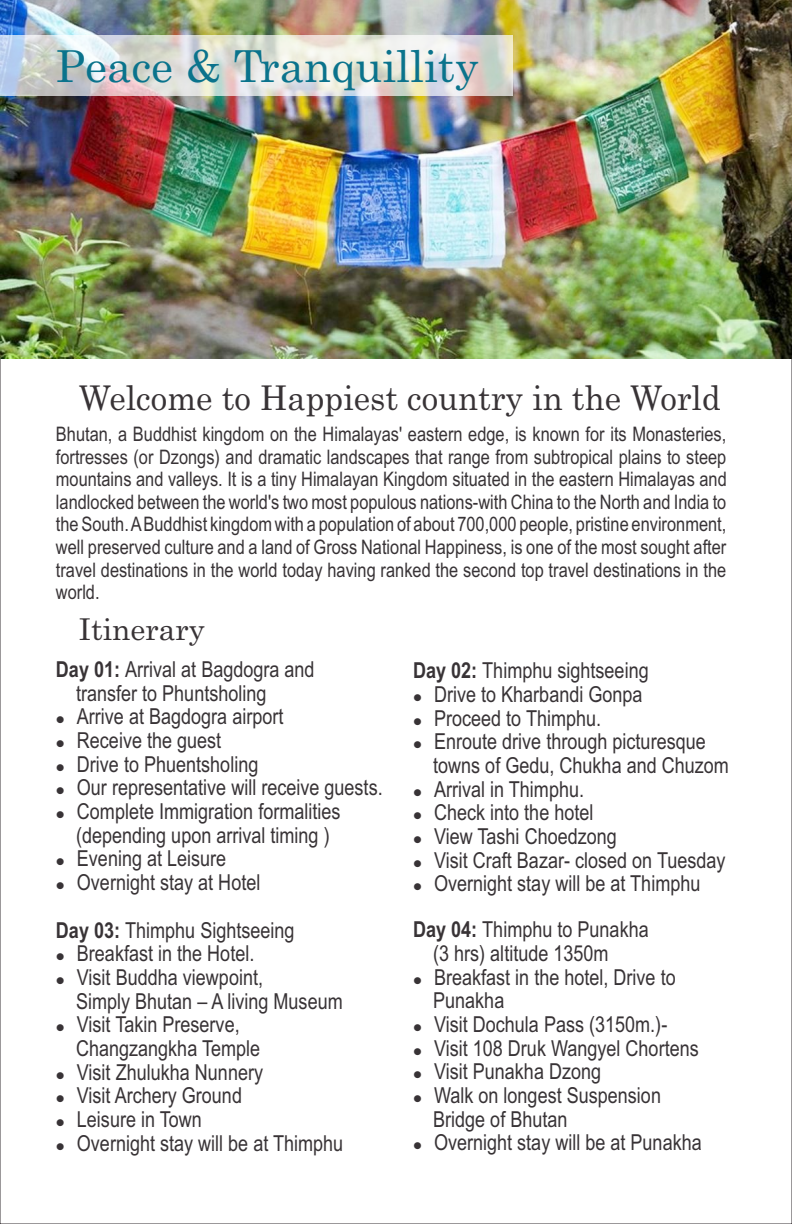
<style>
.page{position:relative;width:792px;height:1224px;background:#fff}
.page>*{position:absolute;margin:0;border:0;box-sizing:border-box;transform-origin:0 0}
.t1{font:44px "Century";color:#0a738c}
.t2{font:34px "Century";color:#383336}
.t3{font:30px "Century";color:#383336}
.t4{font:22px/23.6px "Arial Narrow";color:#383336}
.t5{font:20px/22.6px "Arial Narrow";color:#383336;text-align:justify}
.t6{font:12px/23.6px "Wingdings";color:#383336;text-align:justify}
.s1{font-weight:700}
</style>
<div class="page">
<img style="left:0;top:0;width:792px;height:358px">
<div style="left:0;top:35px;width:513px;height:61px;background:#fff;opacity:.7"></div>
<h1 class="t1" style="left:56px;top:49px;width:424px">Peace &amp; Tranquillity</h1>
<h2 class="t2" style="left:79px;top:385px;width:643px">Welcome to Happiest country in the World</h2>
<p class="t5" style="left:56px;top:424px;width:672px">Bhutan, a Buddhist kingdom on the Himalayas' eastern edge, is known for its Monasteries, fortresses (or Dzongs) and dramatic landscapes that range from subtropical plains to steep mountains and valleys. It is a tiny Himalayan Kingdom situated in the eastern Himalayas and landlocked between the world's two most populous nations-with China to the North and India to the South. ABuddhist kingdom with a population of about 700,000 people, pristine environment, well preserved culture and a land of Gross National Happiness, is one of the most sought after travel destinations in the world today having ranked the second top travel destinations in the world.</p>
<h3 class="t3" style="left:79px;top:618px;width:128px">Itinerary</h3>
<p class="t4" style="left:76px;top:660px;width:308px;text-indent:-20px"><span class="s1">Day 01:</span> Arrival at Bagdogra and<br>transfer to Phuntsholing<br>Arrive at Bagdogra airport<br>Receive the guest<br>Drive to Phuentsholing<br>Our representative will receive guests.<br>Complete Immigration formalities (depending upon arrival timing )<br>Evening at Leisure<br>Overnight stay at Hotel</p>
<p class="t6" style="left:56px;top:709px;width:10px">● ● ● ● ●</p>
<p class="t4" style="left:76px;top:920px;width:269px;text-indent:-20px"><span class="s1">Day 03:</span> Thimphu Sightseeing<br>Breakfast in the Hotel.<br>Visit Buddha viewpoint,<br>Simply Bhutan – A living Museum<br>Visit Takin Preserve,<br>Changzangkha Temple<br>Visit Zhulukha Nunnery<br>Visit Archery Ground<br>Leisure in Town<br>Overnight stay will be at Thimphu</p>
<p class="t6" style="left:56px;top:1017px;width:10px">●</p>
<p class="t6" style="left:56px;top:1064px;width:10px">● ● ● ●</p>
<p class="t4" style="left:433px;top:661px;width:297px;text-indent:-20px"><span class="s1">Day 02:</span> Thimphu sightseeing<br>Drive to Kharbandi Gonpa<br>Proceed to Thimphu.<br>Enroute drive through picturesque towns of Gedu, Chukha and Chuzom<br>Arrival in Thimphu.<br>Check into the hotel<br>View Tashi Choedzong<br>Visit Craft Bazar- closed on Tuesday<br>Overnight stay will be at Thimphu</p>
<p class="t6" style="left:413px;top:687px;width:10px">● ● ●</p>
<p class="t6" style="left:413px;top:782px;width:10px">● ● ● ● ●</p>
<p class="t4" style="left:433px;top:920px;width:270px;text-indent:-20px"><span class="s1">Day 04:</span> Thimphu to Punakha<br>(3 hrs) altitude 1350m<br>Breakfast in the hotel, Drive to<br>Punakha<br>Visit Dochula Pass (3150m.)-<br>Visit 108 Druk Wangyel Chortens<br>Visit Punakha Dzong<br>Walk on longest Suspension<br>Bridge of Bhutan<br>Overnight stay will be at Punakha</p>
<p class="t6" style="left:413px;top:969px;width:10px">●</p>
<p class="t6" style="left:413px;top:1017px;width:10px">● ● ● ●</p>
<p class="t6" style="left:413px;top:1135px;width:10px">●</p>
</div>
